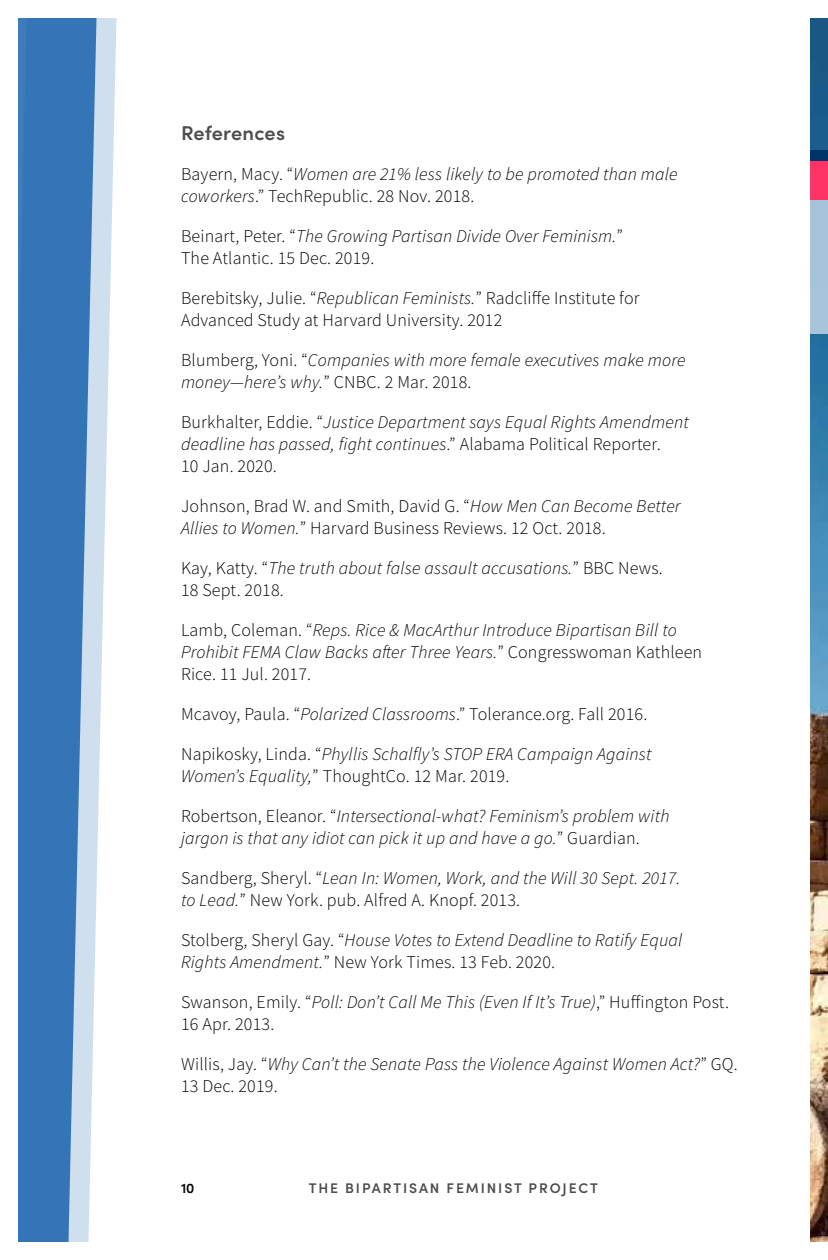
<style>
.page{position:relative;width:828px;height:1260px;background:#fff}
.page>*{position:absolute;margin:0;border:0;box-sizing:border-box;transform-origin:0 0}
.t1{font:600 20px "Sofia Pro";letter-spacing:.005em;color:#4d4d4f}
.t2{font:italic 300 18px/22px "Source Sans Pro";letter-spacing:.01em;color:#000}
.t3{font:300 18px/22px "Source Sans Pro";letter-spacing:.01em;color:#000}
.t4{font:600 14px "Sofia Pro";letter-spacing:.135em;color:#4d4d4f}
.t5{font:600 14px "Sofia Pro";color:#000}
.s1{font-style:normal}
.s2{font-style:italic}
</style>
<div class="page">
<svg style="left:18px;top:18px;width:98px;height:1224px;background:#6f9dcc"></svg>
<img style="left:810px;top:18px;width:18px;height:1224px">
<div style="left:810px;top:181px;width:18px;height:153px;background:#a6c3d9"></div>
<div style="left:810px;top:150px;width:18px;height:32px;background:#036"></div>
<div style="left:810px;top:161px;width:18px;height:39px;background:#f36"></div>
<p class="t1" style="left:181px;top:118px;width:106px">References</p>
<p class="t2" style="left:181px;top:163px;width:498px"><span class="s1">Bayern, Macy. “</span>Women are 21% less likely to be promoted than male coworkers<span class="s1">.” TechRepublic. 28 Nov. 2018.</span></p>
<p class="t3" style="left:181px;top:225px;width:444px">Beinart, Peter. “<span class="s2">The Growing Partisan Divide Over Feminism.</span>”<br>The Atlantic. 15 Dec. 2019.</p>
<p class="t3" style="left:181px;top:287px;width:460px">Berebitsky, Julie. “<span class="s2">Republican Feminists.</span>” Radcliffe Institute for<br>Advanced Study at Harvard University. 2012</p>
<p class="t2" style="left:181px;top:349px;width:506px"><span class="s1">Blumberg, Yoni. “</span>Companies with more female executives make more money—here’s why.<span class="s1">” CNBC. 2 Mar. 2018.</span></p>
<p class="t2" style="left:181px;top:411px;width:509px"><span class="s1">Burkhalter, Eddie. “</span>Justice Department says Equal Rights Amendment deadline has passed, fight continues<span class="s1">.” Alabama Political Reporter.<br>10 Jan. 2020.</span></p>
<p class="t3" style="left:181px;top:495px;width:501px">Johnson, Brad W. and Smith, David G. “<span class="s2">How Men Can Become Better<br>Allies to Women.</span>” Harvard Business Reviews. 12 Oct. 2018.</p>
<p class="t2" style="left:181px;top:557px;width:483px"><span class="s1">Kay, Katty. “</span>The truth about false assault accusations.<span class="s1">” BBC News.<br>18 Sept. 2018.</span></p>
<p class="t2" style="left:181px;top:619px;width:523px"><span class="s1">Lamb, Coleman. “</span>Reps. Rice &amp; MacArthur Introduce Bipartisan Bill to<br>Prohibit FEMA Claw Backs after Three Years.<span class="s1">” Congresswoman Kathleen<br>Rice. 11 Jul. 2017.</span></p>
<p class="t3" style="left:181px;top:703px;width:468px">Mcavoy, Paula. “<span class="s2">Polarized Classrooms</span>.” Tolerance.org. Fall 2016.</p>
<p class="t2" style="left:181px;top:743px;width:472px"><span class="s1">Napikosky, Linda. “</span>Phyllis Schalfly’s STOP ERA Campaign Against<br>Women’s Equality,<span class="s1">” ThoughtCo. 12 Mar. 2019.</span></p>
<p class="t2" style="left:181px;top:805px;width:490px"><span class="s1">Robertson, Eleanor. “</span>Intersectional-what? Feminism’s problem with jargon is that any idiot can pick it up and have a go.<span class="s1">” Guardian.</span></p>
<p class="t3" style="left:181px;top:867px;width:501px">Sandberg, Sheryl. “<span class="s2">Lean In: Women, Work, and the Will 30 Sept. 2017. to Lead.</span>” New York. pub. Alfred A. Knopf. 2013.</p>
<p class="t2" style="left:181px;top:929px;width:503px"><span class="s1">Stolberg, Sheryl Gay. “</span>House Votes to Extend Deadline to Ratify Equal<br>Rights Amendment.<span class="s1">” New York Times. 13 Feb. 2020.</span></p>
<p class="t3" style="left:181px;top:991px;width:549px">Swanson, Emily. “<span class="s2">Poll: Don’t Call Me This (Even If It’s True)</span>,” Huffington Post.<br>16 Apr. 2013.</p>
<p class="t2" style="left:181px;top:1053px;width:558px"><span class="s1">Willis, Jay. “</span>Why Can’t the Senate Pass the Violence Against Women Act?<span class="s1">” GQ.<br>13 Dec. 2019.</span></p>
<p class="t5" style="left:181px;top:1178px;width:15px">10</p>
<p class="t4" style="left:309px;top:1178px;width:291px">THE BIPARTISAN FEMINIST PROJECT</p>
</div>
